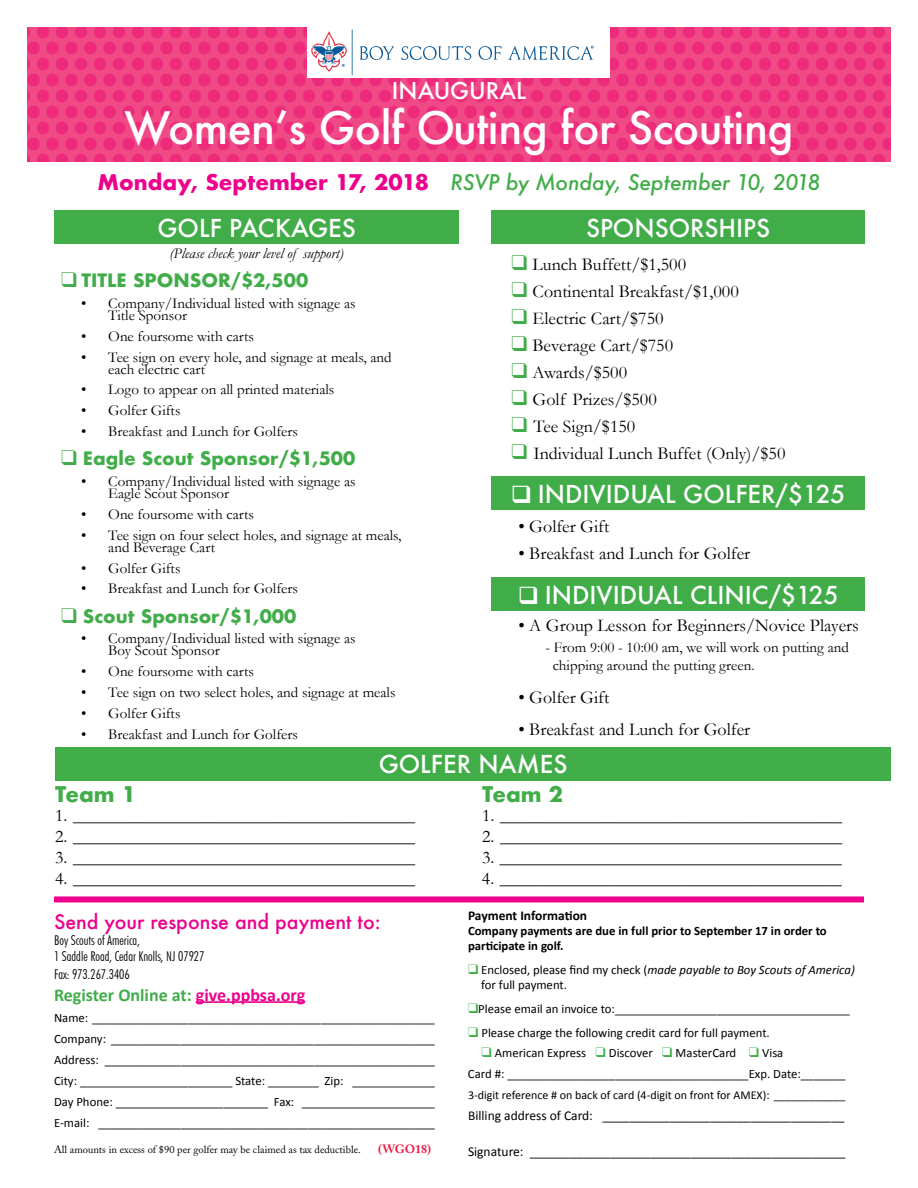
<style>
.page{position:relative;width:918px;height:1188px;background:#fff}
.page>*{position:absolute;margin:0;border:0;box-sizing:border-box;transform-origin:0 0}
.t1{font:500 43.5px "Futura";letter-spacing:-.01em;color:#fff}
.t2{font:500 24px "Futura";color:#fff}
.t3{font:500 22.5px "Futura";color:#fff}
.t4{font:italic 500 21px "Futura";letter-spacing:-.01em;color:#41ad49}
.t5{font:700 21px "Futura";color:#41ad49}
.t6{font:500 19.5px "Futura";color:#ec008c}
.t7{font:18px "Garamond";color:#000}
.t8{font:700 18px "Futura";color:#41ad49}
.t9{font:700 18px "Calibri";color:#41ad49}
.t10{font:15px/12px "Garamond";color:#000}
.t11{font:italic 15px "Garamond";color:#000}
.t12{font:13.5px "Calibri";color:#000}
.t13{font:300 condensed 13.5px/16.2px "Futura BT";color:#000}
.t14{font:700 13.5px "Calibri";color:#000}
.t15{font:12.75px/21px "Calibri";color:#000}
.t16{font:700 12.75px/15.3px "Calibri";color:#000}
.t17{font:12px "Calibri";color:#000}
.t18{font:700 12px "Adobe Caslon Pro";color:#ed1846}
.t19{font:10.5px "Adobe Caslon Pro";color:#000}
.s1{font-weight:700;font-style:normal;color:#ec008c}
.s2{color:#41ad49}
.s3{color:#ec008c}
.s4{font-style:italic}
</style>
<div class="page">
<hr style="left:196px;top:1001px;width:109px;height:2px;background:#ec008c">
<div style="left:55px;top:747px;width:836px;height:33px;background:#41ad49"></div>
<div style="left:491px;top:210px;width:374px;height:34px;background:#41ad49"></div>
<div style="left:491px;top:476px;width:374px;height:34px;background:#41ad49"></div>
<div style="left:491px;top:577px;width:374px;height:34px;background:#41ad49"></div>
<div style="left:54px;top:210px;width:405px;height:34px;background:#41ad49"></div>
<div style="left:54px;top:896px;width:810px;height:6px;background:#ec008c"></div>
<svg style="left:27px;top:27px;width:864px;height:135px;background:#ee3d81"></svg>
<div style="left:308px;top:28px;width:302px;height:50px;background:#fff"></div>
<svg style="left:401px;top:46px;width:71px;height:14px"></svg>
<svg style="left:478px;top:46px;width:24px;height:14px"></svg>
<svg style="left:359px;top:46px;width:35px;height:14px"></svg>
<svg style="left:311px;top:30px;width:42px;height:45px"></svg>
<svg style="left:508px;top:46px;width:86px;height:14px"></svg>
<h3 class="t3" style="left:392px;top:76px;width:136px">INAUGURAL</h3>
<h1 class="t1" style="left:125px;top:98px;width:670px">Women’s Golf Outing for Scouting</h1>
<h3 class="t4" style="left:98px;top:168px;width:724px"><span class="s1">Monday, September 17, 2018</span> RSVP by Monday, September 10, 2018</h3>
<h2 class="t2" style="left:157px;top:212px;width:200px">GOLF PACKAGES</h2>
<p class="t11" style="left:170px;top:243px;width:176px">(Please check your level of support)</p>
<h3 class="t8" style="left:61px;top:267px;width:249px">❑ TITLE SPONSOR/$2,500</h3>
<p class="t10" style="left:108px;top:297px;width:249px;text-indent:-27px">• Company/Individual listed with signage as<br>Title Sponsor</p>
<p class="t10" style="left:81px;top:330px;width:174px">• One foursome with carts</p>
<p class="t10" style="left:108px;top:350px;width:285px;text-indent:-27px">• Tee sign on every hole, and signage at meals, and each electric cart</p>
<p class="t10" style="left:81px;top:383px;width:255px">• Logo to appear on all printed materials</p>
<p class="t10" style="left:81px;top:404px;width:101px">• Golfer Gifts</p>
<p class="t10" style="left:81px;top:425px;width:218px">• Breakfast and Lunch for Golfers</p>
<h3 class="t8" style="left:61px;top:445px;width:296px">❑ Eagle Scout Sponsor/$1,500</h3>
<p class="t10" style="left:108px;top:475px;width:249px;text-indent:-27px">• Company/Individual listed with signage as<br>Eagle Scout Sponsor</p>
<p class="t10" style="left:81px;top:508px;width:174px">• One foursome with carts</p>
<p class="t10" style="left:108px;top:529px;width:295px;text-indent:-27px">• Tee sign on four select holes, and signage at meals, and Beverage Cart</p>
<p class="t10" style="left:81px;top:562px;width:101px">• Golfer Gifts</p>
<p class="t10" style="left:81px;top:582px;width:218px">• Breakfast and Lunch for Golfers</p>
<h3 class="t8" style="left:61px;top:603px;width:237px">❑ Scout Sponsor/$1,000</h3>
<p class="t10" style="left:108px;top:632px;width:249px;text-indent:-27px">• Company/Individual listed with signage as<br>Boy Scout Sponsor</p>
<p class="t10" style="left:81px;top:665px;width:174px">• One foursome with carts</p>
<p class="t10" style="left:81px;top:686px;width:316px">• Tee sign on two select holes, and signage at meals</p>
<p class="t10" style="left:81px;top:707px;width:101px">• Golfer Gifts</p>
<p class="t10" style="left:81px;top:728px;width:218px">• Breakfast and Lunch for Golfers</p>
<h2 class="t2" style="left:586px;top:212px;width:186px">SPONSORSHIPS</h2>
<h3 class="t7" style="left:512px;top:252px;width:176px"><span class="s2">❑</span> Lunch Buffett/$1,500</h3>
<h3 class="t7" style="left:512px;top:279px;width:229px"><span class="s2">❑</span> Continental Breakfast/$1,000</h3>
<h3 class="t7" style="left:512px;top:306px;width:153px"><span class="s2">❑</span> Electric Cart/$750</h3>
<h3 class="t7" style="left:512px;top:333px;width:163px"><span class="s2">❑</span> Beverage Cart/$750</h3>
<h3 class="t7" style="left:512px;top:360px;width:117px"><span class="s2">❑</span> Awards/$500</h3>
<h3 class="t7" style="left:512px;top:387px;width:147px"><span class="s2">❑</span> Golf Prizes/$500</h3>
<h3 class="t7" style="left:512px;top:414px;width:125px"><span class="s2">❑</span> Tee Sign/$150</h3>
<h3 class="t7" style="left:512px;top:441px;width:275px"><span class="s2">❑</span> Individual Lunch Buffet (Only)/$50</h3>
<h2 class="t2" style="left:538px;top:477px;width:309px">INDIVIDUAL GOLFER/$125</h2>
<h3 class="t7" style="left:518px;top:514px;width:92px">• Golfer Gift</h3>
<h3 class="t7" style="left:518px;top:541px;width:233px">• Breakfast and Lunch for Golfer</h3>
<h2 class="t2" style="left:545px;top:579px;width:295px">INDIVIDUAL CLINIC/$125</h2>
<h3 class="t7" style="left:518px;top:613px;width:342px">• A Group Lesson for Beginners/Novice Players</h3>
<p class="t10" style="left:553px;top:638px;width:298px;line-height:18px;text-indent:-8px">- From 9:00 - 10:00 am, we will work on putting and chipping around the putting green.</p>
<h3 class="t7" style="left:518px;top:685px;width:92px">• Golfer Gift</h3>
<h3 class="t7" style="left:518px;top:717px;width:233px">• Breakfast and Lunch for Golfer</h3>
<h2 class="t2" style="left:379px;top:748px;width:190px">GOLFER NAMES</h2>
<h3 class="t5" style="left:55px;top:779px;width:83px">Team 1</h3>
<h3 class="t7" style="left:55px;top:804px;width:361px">1. ______________________________________</h3>
<h3 class="t7" style="left:55px;top:825px;width:361px">2. ______________________________________</h3>
<h3 class="t7" style="left:55px;top:846px;width:361px">3. ______________________________________</h3>
<h3 class="t7" style="left:55px;top:867px;width:361px">4. ______________________________________</h3>
<h3 class="t6" style="left:54px;top:908px;width:328px">Send your response and payment to:</h3>
<p class="t13" style="left:54px;top:932px;width:152px">Boy Scouts of America,<br>1 Saddle Road, Cedar Knolls, NJ 07927</p>
<p class="t13" style="left:54px;top:966px;width:77px">Fax: 973.267.3406</p>
<h3 class="t9" style="left:54px;top:983px;width:253px">Register Online at: <span class="s3">give.ppbsa.org</span></h3>
<p class="t15" style="left:54px;top:1006px;width:383px;text-align:justify">Name: ______________________________________________________ Company: ___________________________________________________ Address: ____________________________________________________ City: ________________________ State: ________ Zip: _____________ Day Phone: ________________________ Fax: _____________________ E-mail: _____________________________________________________</p>
<p class="t19" style="left:54px;top:1143px;width:308px">All amounts in excess of $90 per golfer may be claimed as tax deductible.</p>
<p class="t18" style="left:378px;top:1142px;width:55px">(WGO18)</p>
<h3 class="t5" style="left:482px;top:779px;width:83px">Team 2</h3>
<h3 class="t7" style="left:482px;top:804px;width:361px">1. ______________________________________</h3>
<h3 class="t7" style="left:482px;top:825px;width:361px">2. ______________________________________</h3>
<h3 class="t7" style="left:482px;top:846px;width:361px">3. ______________________________________</h3>
<h3 class="t7" style="left:482px;top:867px;width:361px">4. ______________________________________</h3>
<p class="t14" style="left:468px;top:907px;width:121px">Payment Information</p>
<p class="t16" style="left:468px;top:923px;width:360px">Company payments are due in full prior to September 17 in order to participate in golf.</p>
<p class="t15" style="left:481px;top:962px;width:375px;line-height:15.3px;text-indent:-13px"><span class="s2">❑</span> Enclosed, please find my check (<span class="s4">made payable to Boy Scouts of America) </span>for full payment.</p>
<p class="t15" style="left:468px;top:998px;width:384px"><span class="s2">❑</span>Please email an invoice to:_____________________________________</p>
<p class="t15" style="left:468px;top:1022px;width:303px"><span class="s2">❑</span> Please charge the following credit card for full payment.</p>
<p class="t15" style="left:468px;top:1042px;width:379px;text-indent:13px"><span class="s2">❑</span> American Express <span class="s2">❑</span> Discover <span class="s2">❑</span> MasterCard <span class="s2">❑</span> Visa<br>Card #: ______________________________________Exp. Date:_______</p>
<p class="t17" style="left:468px;top:1088px;width:379px">3-digit reference # on back of card (4-digit on front for AMEX): ____________</p>
<p class="t12" style="left:468px;top:1107px;width:378px">Billing address of Card: ____________________________________</p>
<p class="t12" style="left:468px;top:1143px;width:379px">Signature: _______________________________________________</p>
</div>
